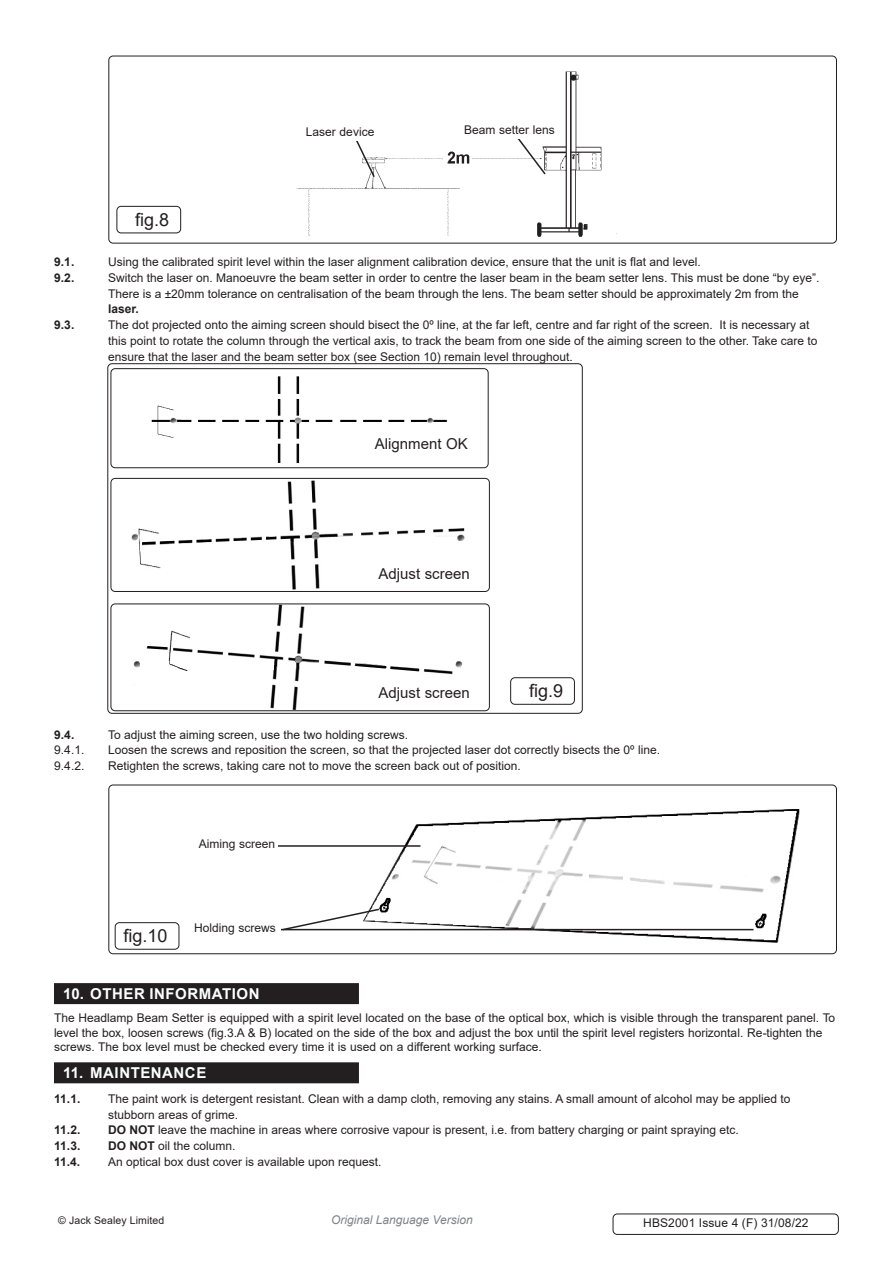
<style>
.page{position:relative;width:893px;height:1263px;background:#fff}
.page>*{position:absolute;margin:0;border:0;box-sizing:border-box;transform-origin:0 0}
.t1{font:18px "Arial";color:#231f20}
.t2{font:15px "Arial";color:#231f20}
.t3{font:700 15px "Arial";letter-spacing:.035em;color:#fff}
.Body{font:12px/15.8px "Arial";color:#231f20}
.Body-2{font:700 12px "Arial";letter-spacing:-.045em;color:#231f20}
.Body__Footer{font:12px "Arial";letter-spacing:.01em;color:#231f20}
.t4{font:italic 12px "Arial";color:#808285}
.Body__Justified__7pt{font:10.5px "Arial";letter-spacing:.01em;color:#231f20}
.s1{font-weight:700}
</style>
<div class="page">
<div style="left:54px;top:983px;width:305px;height:21px;background:#231f20"></div>
<div style="left:54px;top:1062px;width:305px;height:21px;background:#231f20"></div>
<img style="left:296px;top:71px;width:321px;height:166px">
<div style="left:108px;top:56px;width:729px;height:187px;border:1px solid #231f20;border-radius:4px"></div>
<svg style="left:354px;top:141px;width:22px;height:38px"></svg>
<svg style="left:515px;top:139px;width:32px;height:37px"></svg>
<div style="left:304px;top:126px;width:95px;height:15px;background:#fff"></div>
<div style="left:463px;top:124px;width:97px;height:15px;background:#fff"></div>
<div style="left:117px;top:206px;width:64px;height:27px;border:1px solid #231f20;border-radius:4px"></div>
<img style="left:151px;top:376px;width:297px;height:87px">
<div style="left:111px;top:368px;width:378px;height:100px;border:1px solid #231f20;border-radius:4px"></div>
<div style="left:373px;top:436px;width:107px;height:23px;background:#fff"></div>
<img style="left:131px;top:480px;width:334px;height:110px">
<div style="left:111px;top:478px;width:379px;height:114px;border:1px solid #231f20;border-radius:4px"></div>
<div style="left:377px;top:566px;width:105px;height:19px;background:#fff"></div>
<img style="left:133px;top:605px;width:330px;height:104px">
<div style="left:111px;top:603px;width:379px;height:108px;border:1px solid #231f20;border-radius:4px"></div>
<div style="left:377px;top:686px;width:105px;height:18px;background:#fff"></div>
<div style="left:510px;top:677px;width:65px;height:28px;border:1px solid #231f20;border-radius:4px"></div>
<img style="left:370px;top:809px;width:430px;height:134px">
<div style="left:108px;top:785px;width:729px;height:169px;border:1px solid #231f20;border-radius:4px"></div>
<hr style="left:281px;top:929px;width:472px;height:1px;background:#231f20">
<svg style="left:281px;top:907px;width:100px;height:24px"></svg>
<hr style="left:278px;top:845px;width:142px;height:2px;background:#231f20">
<div style="left:115px;top:922px;width:64px;height:28px;border:1px solid #231f20;border-radius:4px"></div>
<div style="left:613px;top:1213px;width:226px;height:22px;border:1px solid #231f20;border-radius:4px"></div>
<p class="t1" style="left:135px;top:207px;width:36px">fig.8</p>
<p class="Body" style="left:306px;top:124px;width:70px">Laser device</p>
<p class="Body" style="left:464px;top:122px;width:92px">Beam setter lens</p>
<p class="Body-2" style="left:54px;top:253px;width:22px">9.1.</p>
<p class="Body" style="left:108px;top:254px;width:594px">Using the calibrated spirit level within the laser alignment calibration device, ensure that the unit is flat and level.</p>
<p class="Body-2" style="left:54px;top:269px;width:22px">9.2.</p>
<p class="Body" style="left:108px;top:270px;width:713px">Switch the laser on. Manoeuvre the beam setter in order to centre the laser beam in the beam setter lens. This must be done “by eye”.<br>There is a ±20mm tolerance on centralisation of the beam through the lens. The beam setter should be approximately 2m from the <span class="s1">laser.</span></p>
<p class="Body-2" style="left:54px;top:316px;width:22px">9.3.</p>
<p class="Body" style="left:108px;top:317px;width:711px">The dot projected onto the aiming screen should bisect the 0º line, at the far left, centre and far right of the screen. It is necessary at this point to rotate the column through the vertical axis, to track the beam from one side of the aiming screen to the other. Take care to ensure that the laser and the beam setter box (see Section 10) remain level throughout.</p>
<p class="t2" style="left:375px;top:433px;width:94px">Alignment OK</p>
<p class="t2" style="left:379px;top:563px;width:93px">Adjust screen</p>
<p class="t2" style="left:379px;top:683px;width:93px">Adjust screen</p>
<p class="t1" style="left:529px;top:678px;width:36px">fig.9</p>
<p class="Body-2" style="left:54px;top:726px;width:22px">9.4.</p>
<p class="Body" style="left:108px;top:726px;width:302px">To adjust the aiming screen, use the two holding screws.</p>
<p class="Body" style="left:54px;top:742px;width:32px">9.4.1.</p>
<p class="Body" style="left:108px;top:742px;width:553px">Loosen the screws and reposition the screen, so that the projected laser dot correctly bisects the 0º line.</p>
<p class="Body" style="left:54px;top:758px;width:32px">9.4.2.</p>
<p class="Body" style="left:108px;top:758px;width:414px">Retighten the screws, taking care not to move the screen back out of position.</p>
<p class="Body" style="left:199px;top:836px;width:78px">Aiming screen</p>
<p class="t1" style="left:124px;top:923px;width:46px">fig.10</p>
<p class="Body" style="left:194px;top:920px;width:83px">Holding screws</p>
<p class="t3" style="left:63px;top:983px;width:198px">10. OTHER INFORMATION</p>
<p class="Body" style="left:54px;top:1011px;width:783px;line-height:14.4px">The Headlamp Beam Setter is equipped with a spirit level located on the base of the optical box, which is visible through the transparent panel. To level the box, loosen screws (fig.3.A &amp; B) located on the side of the box and adjust the box until the spirit level registers horizontal. Re-tighten the screws. The box level must be checked every time it is used on a different working surface.</p>
<p class="t3" style="left:63px;top:1062px;width:145px">11. MAINTENANCE</p>
<p class="Body-2" style="left:54px;top:1090px;width:28px">11.1.</p>
<p class="Body" style="left:108px;top:1091px;width:684px">The paint work is detergent resistant. Clean with a damp cloth, removing any stains. A small amount of alcohol may be applied to stubborn areas of grime.</p>
<p class="Body-2" style="left:54px;top:1122px;width:28px">11.2.</p>
<p class="Body" style="left:108px;top:1122px;width:632px"><span class="s1">DO NOT</span> leave the machine in areas where corrosive vapour is present, i.e. from battery charging or paint spraying etc.</p>
<p class="Body-2" style="left:54px;top:1137px;width:28px">11.3.</p>
<p class="Body" style="left:108px;top:1138px;width:129px"><span class="s1">DO NOT</span> oil the column.</p>
<p class="Body-2" style="left:54px;top:1153px;width:28px">11.4.</p>
<p class="Body" style="left:108px;top:1154px;width:275px">An optical box dust cover is available upon request.</p>
<p class="Body__Justified__7pt" style="left:58px;top:1213px;width:108px">© Jack Sealey Limited</p>
<p class="t4" style="left:331px;top:1212px;width:143px">Original Language Version</p>
<p class="Body__Footer" style="left:643px;top:1215px;width:167px">HBS2001 Issue 4 (F) 31/08/22</p>
</div>
